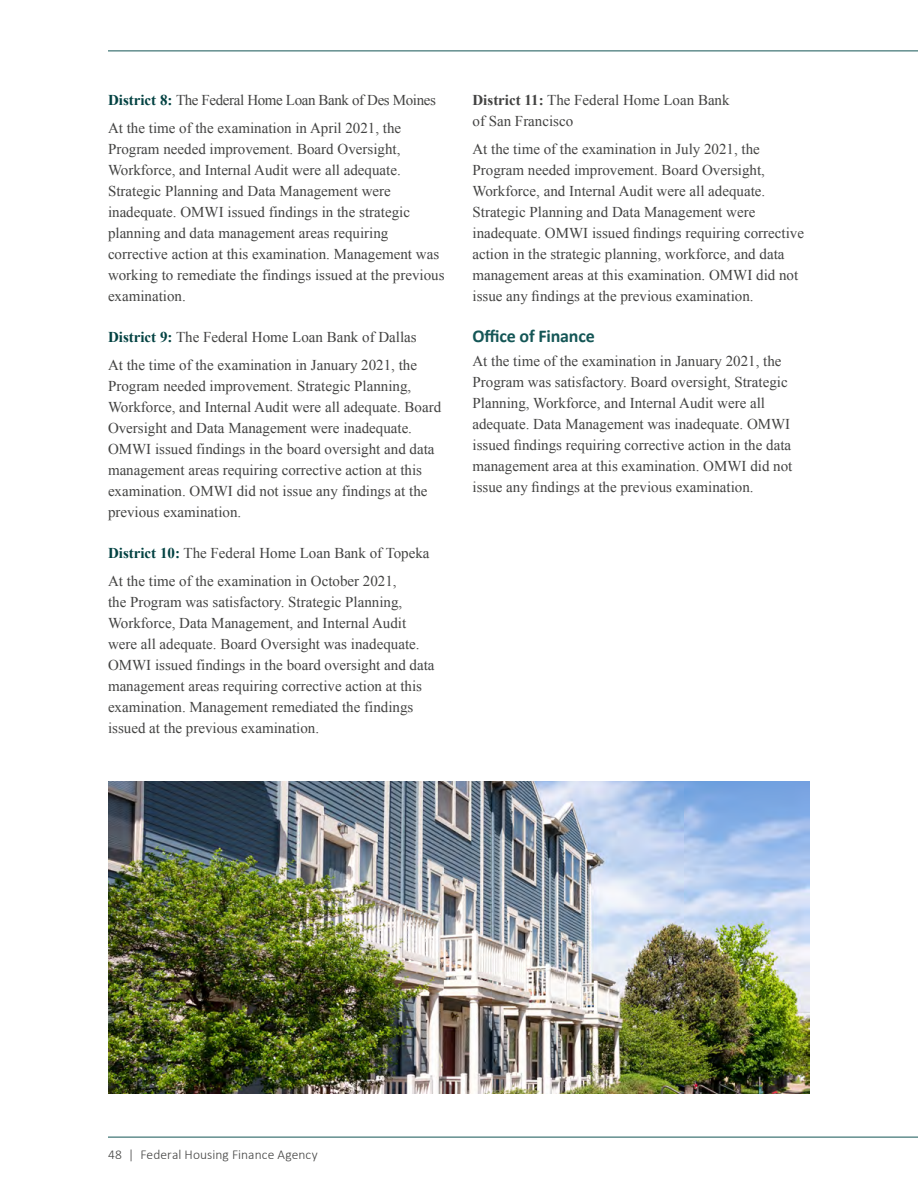
<style>
.page{position:relative;width:918px;height:1188px;background:#fff}
.page>*{position:absolute;margin:0;border:0;box-sizing:border-box;transform-origin:0 0}
.t1{font:700 18px "Calibri";letter-spacing:-.01em;color:#145656}
.t2{font:15px/21px "Times New Roman";color:#434342}
.t3{font:15px "Times New Roman";letter-spacing:-.025em;color:#434342}
.t4{font:300 13.5px "Calibri";letter-spacing:.005em;color:#434342}
.s1{font-weight:700;color:#034242}
.s2{font-weight:700}
</style>
<div class="page">
<hr style="left:108px;top:51px;width:810px;height:1px;background:#145656">
<hr style="left:108px;top:1137px;width:810px;height:1px;background:#145656">
<img style="left:108px;top:781px;width:702px;height:313px">
<p class="t3" style="left:108px;top:90px;width:329px"><span class="s1">District 8:</span> The Federal Home Loan Bank of Des Moines</p>
<p class="t2" style="left:108px;top:117px;width:338px">At the time of the examination in April 2021, the Program needed improvement. Board Oversight, Workforce, and Internal Audit were all adequate.<br>Strategic Planning and Data Management were inadequate. OMWI issued findings in the strategic planning and data management areas requiring corrective action at this examination. Management was working to remediate the findings issued at the previous examination.</p>
<p class="t2" style="left:108px;top:326px;width:310px"><span class="s1">District 9:</span> The Federal Home Loan Bank of Dallas</p>
<p class="t2" style="left:108px;top:354px;width:335px">At the time of the examination in January 2021, the Program needed improvement. Strategic Planning, Workforce, and Internal Audit were all adequate. Board Oversight and Data Management were inadequate.<br>OMWI issued findings in the board oversight and data management areas requiring corrective action at this examination. OMWI did not issue any findings at the previous examination.</p>
<p class="t2" style="left:108px;top:542px;width:323px"><span class="s1">District 10:</span> The Federal Home Loan Bank of Topeka</p>
<p class="t2" style="left:108px;top:570px;width:328px">At the time of the examination in October 2021,<br>the Program was satisfactory. Strategic Planning, Workforce, Data Management, and Internal Audit were all adequate. Board Oversight was inadequate.<br>OMWI issued findings in the board oversight and data management areas requiring corrective action at this examination. Management remediated the findings issued at the previous examination.</p>
<p class="t2" style="left:472px;top:89px;width:259px"><span class="s2">District 11:</span> The Federal Home Loan Bank of San Francisco</p>
<p class="t2" style="left:472px;top:138px;width:333px">At the time of the examination in July 2021, the Program needed improvement. Board Oversight, Workforce, and Internal Audit were all adequate.<br>Strategic Planning and Data Management were inadequate. OMWI issued findings requiring corrective action in the strategic planning, workforce, and data management areas at this examination. OMWI did not issue any findings at the previous examination.</p>
<h4 class="t1" style="left:472px;top:323px;width:124px">Office of Finance</h4>
<p class="t2" style="left:472px;top:350px;width:321px">At the time of the examination in January 2021, the Program was satisfactory. Board oversight, Strategic Planning, Workforce, and Internal Audit were all adequate. Data Management was inadequate. OMWI issued findings requiring corrective action in the data management area at this examination. OMWI did not issue any findings at the previous examination.</p>
<p class="t4" style="left:108px;top:1146px;width:211px">48 | Federal Housing Finance Agency</p>
</div>
